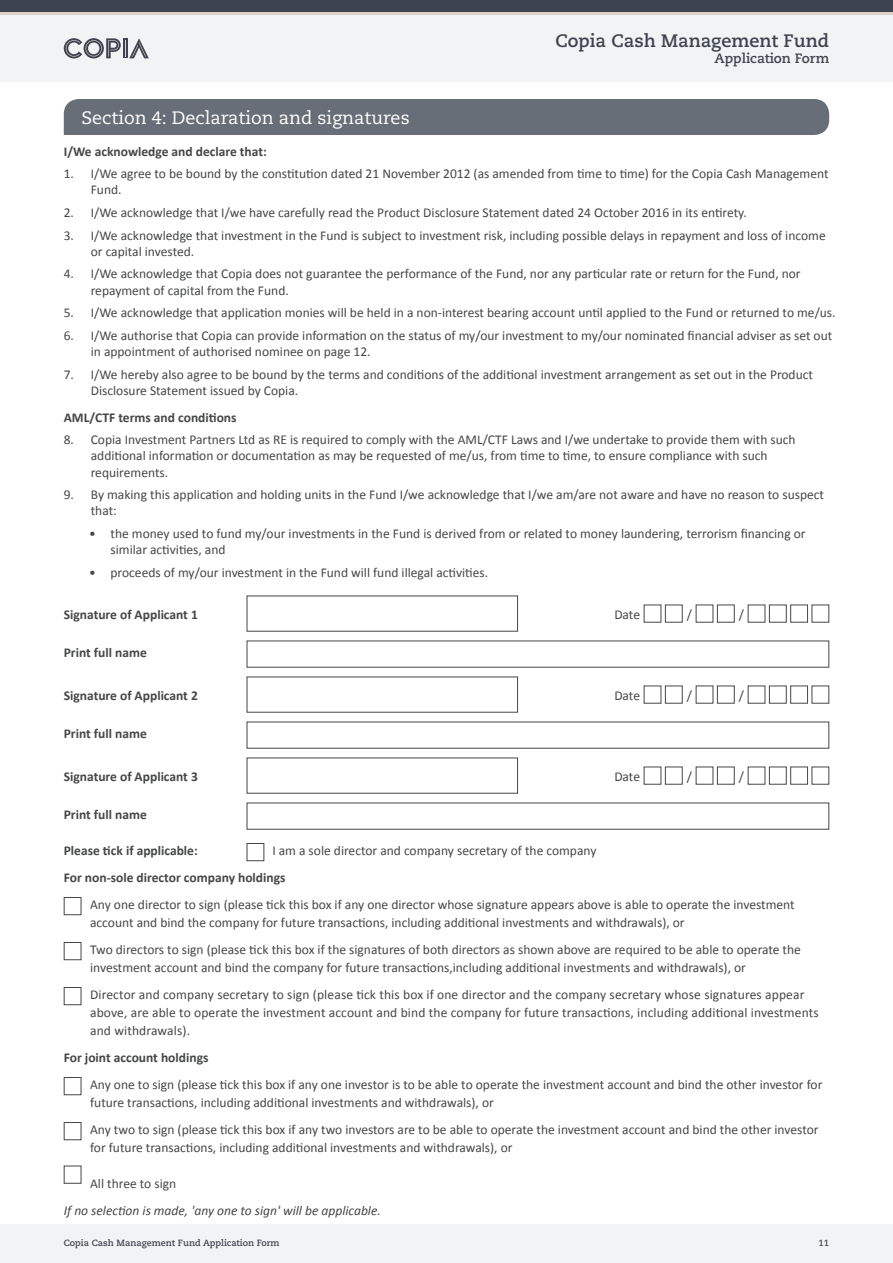
<style>
.page{position:relative;width:893px;height:1263px;background:#fff}
.page>*{position:absolute;margin:0;border:0;box-sizing:border-box;transform-origin:0 0}
.t1{font:18px "Caecilia LT Std";color:#fff}
.t2{font:700 18px "Caecilia LT Std";color:#3e444f}
.t3{font:13.5px/16.2px "Calibri";color:#454647}
.t4{font:700 13.5px "Calibri";color:#454647}
.t5{font:italic 13.5px "Calibri";color:#454647}
.t6{font:700 13.5px "Caecilia LT Std";color:#3e444f}
.t7{font:700 9px "Caecilia LT Std";color:#3e444f}
</style>
<div class="page">
<div style="left:0;top:0;width:893px;height:81px;background:#f2f3f4"></div>
<div style="left:0;top:0;width:893px;height:14px;background:#3e444f"></div>
<hr style="left:0;top:12px;width:893px;height:3px;background:#ded3ca">
<div style="left:0;top:1224px;width:893px;height:39px;background:#f2f3f4"></div>
<svg style="left:64px;top:38px;width:85px;height:20px"></svg>
<div style="left:64px;top:99px;width:765px;height:36px;background:#686e78"></div>
<div style="left:247px;top:640px;width:582px;height:28px;border:1px solid #454647"></div>
<div style="left:247px;top:802px;width:582px;height:28px;border:1px solid #454647"></div>
<div style="left:247px;top:596px;width:271px;height:36px;border:1px solid #454647"></div>
<div style="left:247px;top:758px;width:271px;height:36px;border:1px solid #454647"></div>
<div style="left:247px;top:843px;width:17px;height:18px;border:1px solid #454647"></div>
<div style="left:64px;top:897px;width:17px;height:18px;border:1px solid #454647"></div>
<div style="left:64px;top:942px;width:17px;height:18px;border:1px solid #454647"></div>
<div style="left:64px;top:987px;width:17px;height:18px;border:1px solid #454647"></div>
<div style="left:64px;top:1077px;width:17px;height:18px;border:1px solid #454647"></div>
<div style="left:64px;top:1122px;width:17px;height:18px;border:1px solid #454647"></div>
<div style="left:64px;top:1166px;width:17px;height:18px;border:1px solid #454647"></div>
<div style="left:644px;top:686px;width:17px;height:18px;border:1px solid #454647"></div>
<div style="left:696px;top:686px;width:17px;height:18px;border:1px solid #454647"></div>
<div style="left:748px;top:686px;width:17px;height:18px;border:1px solid #454647"></div>
<div style="left:790px;top:604px;width:18px;height:18px;border:1px solid #454647"></div>
<div style="left:790px;top:686px;width:18px;height:18px;border:1px solid #454647"></div>
<div style="left:790px;top:766px;width:18px;height:18px;border:1px solid #454647"></div>
<div style="left:665px;top:604px;width:18px;height:18px;border:1px solid #454647"></div>
<div style="left:665px;top:686px;width:18px;height:18px;border:1px solid #454647"></div>
<div style="left:665px;top:766px;width:18px;height:18px;border:1px solid #454647"></div>
<div style="left:717px;top:604px;width:18px;height:18px;border:1px solid #454647"></div>
<div style="left:717px;top:686px;width:18px;height:18px;border:1px solid #454647"></div>
<div style="left:717px;top:766px;width:18px;height:18px;border:1px solid #454647"></div>
<div style="left:769px;top:604px;width:18px;height:18px;border:1px solid #454647"></div>
<div style="left:769px;top:686px;width:18px;height:18px;border:1px solid #454647"></div>
<div style="left:769px;top:766px;width:18px;height:18px;border:1px solid #454647"></div>
<div style="left:812px;top:686px;width:17px;height:18px;border:1px solid #454647"></div>
<p class="t1" style="left:81px;top:107px;width:330px">Section 4: Declaration and signatures</p>
<h1 class="t2" style="left:555px;top:30px;width:275px">Copia Cash Management Fund</h1>
<p class="t6" style="left:714px;top:51px;width:116px">Application Form</p>
<p class="t4" style="left:64px;top:143px;width:205px">I/We acknowledge and declare that:</p>
<p class="t3" style="left:91px;top:166px;width:739px;text-indent:-27px">1. I/We agree to be bound by the constitution dated 21 November 2012 (as amended from time to time) for the Copia Cash Management<br>Fund.</p>
<p class="t3" style="left:64px;top:204px;width:685px">2. I/We acknowledge that I/we have carefully read the Product Disclosure Statement dated 24 October 2016 in its entirety.</p>
<p class="t3" style="left:91px;top:227px;width:736px;text-indent:-27px">3. I/We acknowledge that investment in the Fund is subject to investment risk, including possible delays in repayment and loss of income or capital invested.</p>
<p class="t3" style="left:91px;top:266px;width:711px;text-indent:-27px">4. I/We acknowledge that Copia does not guarantee the performance of the Fund, nor any particular rate or return for the Fund, nor repayment of capital from the Fund.</p>
<p class="t3" style="left:64px;top:305px;width:773px">5. I/We acknowledge that application monies will be held in a non-interest bearing account until applied to the Fund or returned to me/us.</p>
<p class="t3" style="left:91px;top:327px;width:743px;text-indent:-27px">6. I/We authorise that Copia can provide information on the status of my/our investment to my/our nominated financial adviser as set out in appointment of authorised nominee on page 12.</p>
<p class="t3" style="left:91px;top:366px;width:724px;text-indent:-27px">7. I/We hereby also agree to be bound by the terms and conditions of the additional investment arrangement as set out in the Product<br>Disclosure Statement issued by Copia.</p>
<p class="t4" style="left:64px;top:408px;width:174px">AML/CTF terms and conditions</p>
<p class="t3" style="left:91px;top:432px;width:706px;text-indent:-27px">8. Copia Investment Partners Ltd as RE is required to comply with the AML/CTF Laws and I/we undertake to provide them with such additional information or documentation as may be requested of me/us, from time to time, to ensure compliance with such requirements.</p>
<p class="t3" style="left:91px;top:487px;width:735px;text-indent:-27px">9. By making this application and holding units in the Fund I/we acknowledge that I/we am/are not aware and have no reason to suspect that:</p>
<p class="t3" style="left:111px;top:525px;width:697px;text-indent:-21px">• the money used to fund my/our investments in the Fund is derived from or related to money laundering, terrorism financing or similar activities, and</p>
<p class="t3" style="left:89px;top:564px;width:400px">• proceeds of my/our investment in the Fund will fund illegal activities.</p>
<p class="t4" style="left:64px;top:605px;width:136px">Signature of Applicant 1</p>
<p class="t4" style="left:64px;top:644px;width:85px">Print full name</p>
<p class="t4" style="left:64px;top:686px;width:136px">Signature of Applicant 2</p>
<p class="t4" style="left:64px;top:725px;width:85px">Print full name</p>
<p class="t4" style="left:64px;top:767px;width:136px">Signature of Applicant 3</p>
<p class="t4" style="left:64px;top:806px;width:85px">Print full name</p>
<p class="t4" style="left:64px;top:842px;width:136px">Please tick if applicable:</p>
<p class="t3" style="left:272px;top:842px;width:326px">I am a sole director and company secretary of the company</p>
<p class="t4" style="left:64px;top:869px;width:223px">For non-sole director company holdings</p>
<p class="t3" style="left:614px;top:606px;width:27px">Date</p>
<p class="t3" style="left:614px;top:687px;width:27px">Date</p>
<p class="t3" style="left:614px;top:768px;width:27px">Date</p>
<p class="t3" style="left:687px;top:606px;width:7px">/</p>
<p class="t3" style="left:739px;top:606px;width:7px">/</p>
<p class="t3" style="left:687px;top:687px;width:7px">/</p>
<p class="t3" style="left:739px;top:687px;width:7px">/</p>
<p class="t3" style="left:687px;top:768px;width:7px">/</p>
<p class="t3" style="left:739px;top:768px;width:7px">/</p>
<p class="t3" style="left:90px;top:896px;width:706px;line-height:18px">Any one director to sign (please tick this box if any one director whose signature appears above is able to operate the investment account and bind the company for future transactions, including additional investments and withdrawals), or</p>
<p class="t3" style="left:90px;top:941px;width:712px;line-height:18px">Two directors to sign (please tick this box if the signatures of both directors as shown above are required to be able to operate the investment account and bind the company for future transactions,including additional investments and withdrawals), or</p>
<p class="t3" style="left:90px;top:986px;width:730px;line-height:18px">Director and company secretary to sign (please tick this box if one director and the company secretary whose signatures appear above, are able to operate the investment account and bind the company for future transactions, including additional investments and withdrawals).</p>
<p class="t4" style="left:64px;top:1049px;width:146px">For joint account holdings</p>
<p class="t3" style="left:90px;top:1076px;width:734px;line-height:18px">Any one to sign (please tick this box if any one investor is to be able to operate the investment account and bind the other investor for future transactions, including additional investments and withdrawals), or</p>
<p class="t3" style="left:90px;top:1121px;width:730px;line-height:18px">Any two to sign (please tick this box if any two investors are to be able to operate the investment account and bind the other investor for future transactions, including additional investments and withdrawals), or</p>
<p class="t3" style="left:90px;top:1175px;width:88px">All three to sign</p>
<p class="t5" style="left:64px;top:1201px;width:319px">If no selection is made, 'any one to sign' will be applicable.</p>
<p class="t7" style="left:64px;top:1237px;width:217px">Copia Cash Management Fund Application Form</p>
<p class="t7" style="left:818px;top:1237px;width:12px">11</p>
</div>
